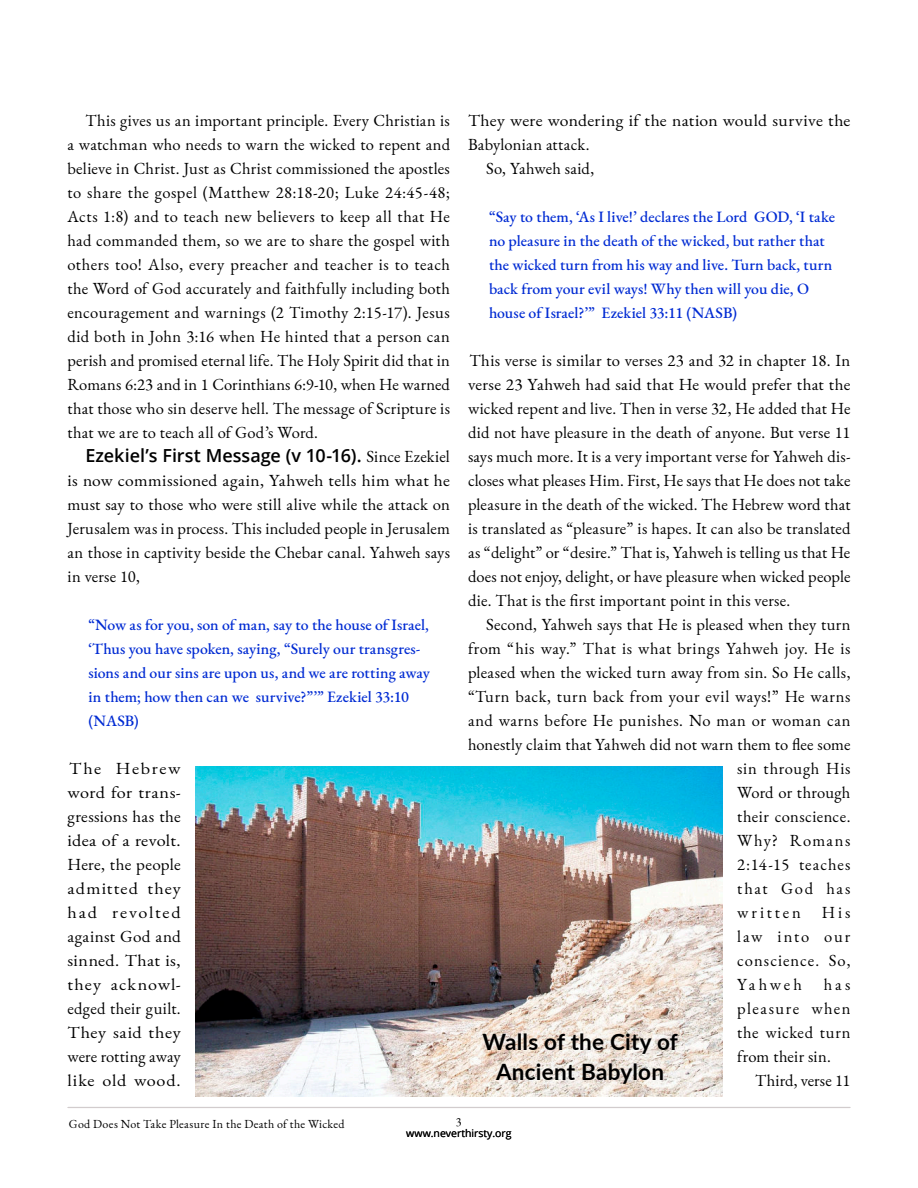
<style>
.page{position:relative;width:918px;height:1188px;background:#fff}
.page>*{position:absolute;margin:0;border:0;box-sizing:border-box;transform-origin:0 0}
.t1{font:700 22.5px/30px "Lato";letter-spacing:.01em;color:#000;text-align:center}
.t2{font:600 18px "Open Sans";color:#000}
.t3{font:16.5px/24px "EB Garamond";letter-spacing:.02em;color:#000;text-align:justify}
.t4{font:16.5px/24px "EB Garamond";letter-spacing:.02em;color:#000;text-align:justify;scale:1.06 1}
.t5{font:16.5px/24px "EB Garamond";letter-spacing:.02em;color:#000;text-align:justify;scale:1.1 1}
.t6{font:16.5px "EB Garamond";letter-spacing:.02em;color:#000;scale:1.07 1}
.t7{font:16.5px "EB Garamond";letter-spacing:.06em;color:#000}
.t8{font:16.5px "EB Garamond";letter-spacing:.045em;color:#000}
.t9{font:16.5px "EB Garamond";letter-spacing:.085em;color:#000}
.t10{font:16.5px "EB Garamond";letter-spacing:.1em;color:#000}
.t11{font:16.5px "EB Garamond";letter-spacing:.175em;color:#000}
.t12{font:500 15.75px/24px "EB Garamond";color:#002bd3}
.t13{font:12px "EB Garamond";letter-spacing:.025em;color:#000}
.t14{font:10.5px "Open Sans";color:#000}
.s1{font-family:"EB Garamond";font-weight:400;font-size:16.5px}
</style>
<div class="page">
<hr style="left:68px;top:1107px;width:782px;height:1px;background:#d2cccd">
<img style="left:196px;top:767px;width:526px;height:330px">
<p class="t3" style="left:68px;top:111px;width:384px;text-indent:18px">This gives us an important principle. Every Christian is a watchman who needs to warn the wicked to repent and believe in Christ. Just as Christ commissioned the apostles to share the gospel (Matthew 28:18-20; Luke 24:45-48; Acts 1:8) and to teach new believers to keep all that He had commanded them, so we are to share the gospel with others too! Also, every preacher and teacher is to teach the Word of God accurately and faithfully including both encouragement and warnings (2 Timothy 2:15-17). Jesus did both in John 3:16 when He hinted that a person can perish and promised eternal life. The Holy Spirit did that in Romans 6:23 and in 1 Corinthians 6:9-10, when He warned that those who sin deserve hell. The message of Scripture is that we are to teach all of God’s Word.</p>
<p class="t2" style="left:86px;top:448px;width:366px">Ezekiel’s First Message (v 10-16). <span class="s1">Since Ezekiel</span></p>
<p class="t4" style="left:68px;top:471px;width:362px">is now commissioned again, Yahweh tells him what he must say to those who were still alive while the attack on Jerusalem was in process. This included people in Jerusalem an those in captivity beside the Chebar canal. Yahweh says in verse 10,</p>
<p class="t12" style="left:88px;top:615px;width:343px">“Now as for you, son of man, say to the house of Israel, ‘Thus you have spoken, saying, “Surely our transgres&shy;sions and our sins are upon us, and we are rotting away in them; how then can we survive?”’” Ezekiel 33:10 (NASB)</p>
<p class="t5" style="left:68px;top:759px;width:104px">The Hebrew word for trans&shy;gressions has the idea of a revolt.<br>Here, the people admitted they had revolted against God and sinned. That is, they acknowl&shy;edged their guilt.<br>They said they were rotting away like old wood.</p>
<p class="t6" style="left:468px;top:114px;width:359px">They were wondering if the nation would survive the</p>
<p class="t3" style="left:468px;top:135px;width:123px">Babylonian attack.</p>
<p class="t3" style="left:486px;top:159px;width:110px">So, Yahweh said,</p>
<p class="t12" style="left:489px;top:207px;width:348px">“Say to them, ‘As I live!’ declares the Lord GOD, ‘I take no pleasure in the death of the wicked, but rather that the wicked turn from his way and live. Turn back, turn back from your evil ways! Why then will you die, O house of Israel?’” Ezekiel 33:11 (NASB)</p>
<p class="t3" style="left:468px;top:351px;width:384px">This verse is similar to verses 23 and 32 in chapter 18. In verse 23 Yahweh had said that He would prefer that the wicked repent and live. Then in verse 32, He added that He did not have pleasure in the death of anyone. But verse 11 says much more. It is a very important verse for Yahweh dis&shy;closes what pleases Him. First, He says that He does not take pleasure in the death of the wicked. The Hebrew word that is translated as “pleasure” is hapes. It can also be translated as “delight” or “desire.” That is, Yahweh is telling us that He does not enjoy, delight, or have pleasure when wicked people die. That is the first important point in this verse.</p>
<p class="t3" style="left:486px;top:615px;width:366px">Second, Yahweh says that He is pleased when they turn</p>
<p class="t3" style="left:468px;top:639px;width:384px">from “his way.” That is what brings Yahweh joy. He is</p>
<p class="t3" style="left:468px;top:663px;width:384px">pleased when the wicked turn away from sin. So He calls,</p>
<p class="t3" style="left:468px;top:687px;width:384px">“Turn back, turn back from your evil ways!” He warns</p>
<p class="t3" style="left:468px;top:711px;width:384px">and warns before He punishes. No man or woman can</p>
<p class="t3" style="left:468px;top:735px;width:384px">honestly claim that Yahweh did not warn them to flee some</p>
<p class="t8" style="left:737px;top:762px;width:115px">sin through His</p>
<p class="t3" style="left:737px;top:783px;width:115px">Word or through</p>
<p class="t3" style="left:737px;top:807px;width:115px">their conscience.</p>
<p class="t9" style="left:737px;top:834px;width:115px">Why? Romans</p>
<p class="t7" style="left:737px;top:858px;width:115px">2:14-15 teaches</p>
<p class="t10" style="left:737px;top:882px;width:115px">that God has</p>
<p class="t11" style="left:737px;top:906px;width:65px">written</p>
<p class="t3" style="left:737px;top:903px;width:115px;text-indent:85px">His law into our conscience. So, Yahweh</p>
<p class="t3" style="left:737px;top:975px;width:115px;text-indent:87px">has pleasure when the wicked turn from their sin.</p>
<p class="t3" style="left:755px;top:1071px;width:97px">Third, verse 11</p>
<h1 class="t1" style="left:483px;top:1029px;width:197px">Walls of the City of<br>Ancient Babylon</h1>
<p class="t13" style="left:69px;top:1120px;width:277px">God Does Not Take Pleasure In the Death of the Wicked</p>
<p class="t13" style="left:456px;top:1118px;width:7px">3</p>
<p class="t14" style="left:406px;top:1129px;width:107px">www.neverthirsty.org</p>
</div>
